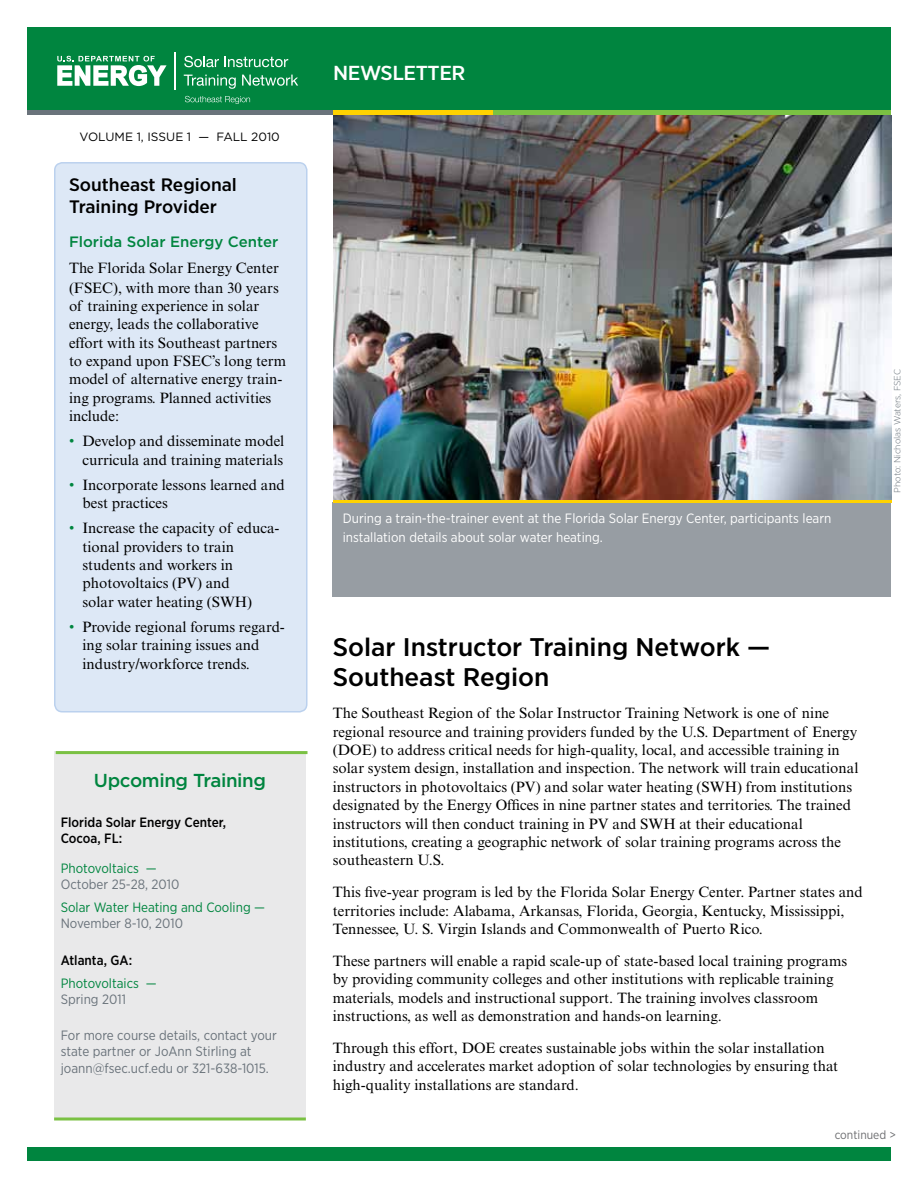
<style>
.page{position:relative;width:918px;height:1188px;background:#fff}
.page>*{position:absolute;margin:0;border:0;box-sizing:border-box;transform-origin:0 0}
.t1{font:500 25.5px/30px "Gotham Narrow";color:#000;scale:1.1 1}
.t2{font:500 20.25px "Gotham Narrow";letter-spacing:-.02em;color:#fff;scale:1.1 1}
.t3{font:500 18.75px "Gotham";letter-spacing:-.02em;color:#00853f}
.t4{font:500 18px/21.6px "Gotham Narrow";color:#000;scale:1.1 1}
.t5{font:15px/18.3px "Times New Roman MT Std";color:#000}
.t6{font:500 15px "Gotham";color:#00853f}
.t7{font:13.5px/16.2px "Gotham Narrow";color:#6a737b}
.t8{font:13.5px/19.2px "Gotham Narrow";color:#fff}
.t9{font:13.5px "Gotham Narrow";color:#00853f}
.t10{font:500 13.5px/16.2px "Gotham Narrow";color:#000}
.t11{font:12px "Gotham";color:#000}
.t12{font:12px "Gotham Narrow";color:#6d6e71}
.t13{font:300 9px "Gotham Narrow";color:#6a737b;scale:1.1 1}
.s1{color:#00853f}
</style>
<div class="page">
<img style="left:333px;top:116px;width:558px;height:385px">
<div style="left:333px;top:502px;width:558px;height:95px;background:#979da3"></div>
<hr style="left:333px;top:501px;width:558px;height:2px;background:#ffd200">
<div style="left:27px;top:27px;width:864px;height:84px;background:#00853f"></div>
<div style="left:27px;top:110px;width:311px;height:5px;background:#6a737b"></div>
<div style="left:333px;top:110px;width:161px;height:5px;background:#ffd200"></div>
<div style="left:494px;top:110px;width:397px;height:5px;background:#7ac143"></div>
<svg style="left:184px;top:56px;width:104px;height:11px"></svg>
<svg style="left:184px;top:75px;width:52px;height:14px"></svg>
<svg style="left:242px;top:75px;width:56px;height:11px"></svg>
<svg style="left:185px;top:96px;width:65px;height:8px"></svg>
<svg style="left:57px;top:56px;width:110px;height:30px"></svg>
<hr style="left:175px;top:52px;width:1px;height:38px;background:#fff">
<div style="left:54px;top:751px;width:252px;height:367px;background:#e9e9ea"></div>
<hr style="left:56px;top:751px;width:252px;height:3px;background:#7ac143">
<hr style="left:54px;top:1118px;width:252px;height:2px;background:#7ac143">
<div style="left:27px;top:1148px;width:864px;height:13px;background:#00853f"></div>
<div style="left:55px;top:163px;width:252px;height:549px;background:#dde8f6;border-radius:8px"></div>
<div style="left:54px;top:162px;width:254px;height:551px;border:2px solid #bbd1ee;border-radius:8px"></div>
<p class="t11" style="left:80px;top:130px;width:202px">VOLUME 1, ISSUE 1 — FALL 2010</p>
<p class="t4" style="left:69px;top:174px;width:154px">Southeast Regional<br>Training Provider</p>
<p class="t6" style="left:69px;top:233px;width:211px">Florida Solar Energy Center</p>
<p class="t5" style="left:69px;top:259px;width:219px">The Florida Solar Energy Center (FSEC), with more than 30 years of training experience in solar energy, leads the collaborative effort with its Southeast partners to expand upon FSEC’s long term model of alternative energy train&shy;ing programs. Planned activities include:</p>
<p class="t5" style="left:69px;top:432px;width:217px;text-align:right"><span class="s1">•</span> Develop and disseminate model curricula and training materials</p>
<p class="t5" style="left:82px;top:476px;width:204px;text-indent:-14px"><span class="s1">•</span> Incorporate lessons learned and best practices</p>
<p class="t5" style="left:82px;top:519px;width:198px;text-indent:-14px"><span class="s1">•</span> Increase the capacity of educa&shy;tional providers to train students and workers in photovoltaics (PV) and<br>solar water heating (SWH)</p>
<p class="t5" style="left:82px;top:618px;width:204px;text-indent:-14px"><span class="s1">•</span> Provide regional forums regard&shy;ing solar training issues and industry/workforce trends.</p>
<p class="t3" style="left:94px;top:770px;width:174px">Upcoming Training</p>
<p class="t10" style="left:61px;top:814px;width:167px">Florida Solar Energy Center,<br>Cocoa, FL:</p>
<p class="t9" style="left:61px;top:860px;width:98px">Photovoltaics —</p>
<p class="t7" style="left:61px;top:876px;width:120px">October 25-28, 2010</p>
<p class="t9" style="left:61px;top:899px;width:206px">Solar Water Heating and Cooling —</p>
<p class="t7" style="left:61px;top:915px;width:124px">November 8-10, 2010</p>
<p class="t10" style="left:61px;top:952px;width:73px">Atlanta, GA:</p>
<p class="t9" style="left:61px;top:974px;width:98px">Photovoltaics —</p>
<p class="t7" style="left:61px;top:991px;width:67px">Spring 2011</p>
<p class="t7" style="left:61px;top:1027px;width:218px">For more course details, contact your state partner or JoAnn Stirling at joann@fsec.ucf.edu or 321-638-1015.</p>
<h2 class="t2" style="left:333px;top:60px;width:122px">NEWSLETTER</h2>
<p class="t8" style="left:343px;top:508px;width:490px">During a train-the-trainer event at the Florida Solar Energy Center, participants learn installation details about solar water heating.</p>
<p class="t13" style="left:892px;top:493px;width:114px;rotate:-90deg">Photo: Nicholas Waters, FSEC</p>
<h1 class="t1" style="left:333px;top:632px;width:399px">Solar Instructor Training Network —<br>Southeast Region</h1>
<p class="t5" style="left:333px;top:704px;width:527px">The Southeast Region of the Solar Instructor Training Network is one of nine regional resource and training providers funded by the U.S. Department of Energy (DOE) to address critical needs for high-quality, local, and accessible training in solar system design, installation and inspection. The network will train educational instructors in photovoltaics (PV) and solar water heating (SWH) from institutions designated by the Energy Offices in nine partner states and territories. The trained instructors will then conduct training in PV and SWH at their educational institutions, creating a geographic network of solar training programs across the southeastern U.S.</p>
<p class="t5" style="left:333px;top:883px;width:532px">This five-year program is led by the Florida Solar Energy Center. Partner states and territories include: Alabama, Arkansas, Florida, Georgia, Kentucky, Mississippi,<br>Tennessee, U. S. Virgin Islands and Commonwealth of Puerto Rico.</p>
<p class="t5" style="left:333px;top:951px;width:516px">These partners will enable a rapid scale-up of state-based local training programs by providing community colleges and other institutions with replicable training materials, models and instructional support. The training involves classroom instructions, as well as demonstration and hands-on learning.</p>
<p class="t5" style="left:333px;top:1039px;width:507px">Through this effort, DOE creates sustainable jobs within the solar installation industry and accelerates market adoption of solar technologies by ensuring that high-quality installations are standard.</p>
<p class="t12" style="left:835px;top:1128px;width:63px">continued &gt;</p>
</div>
